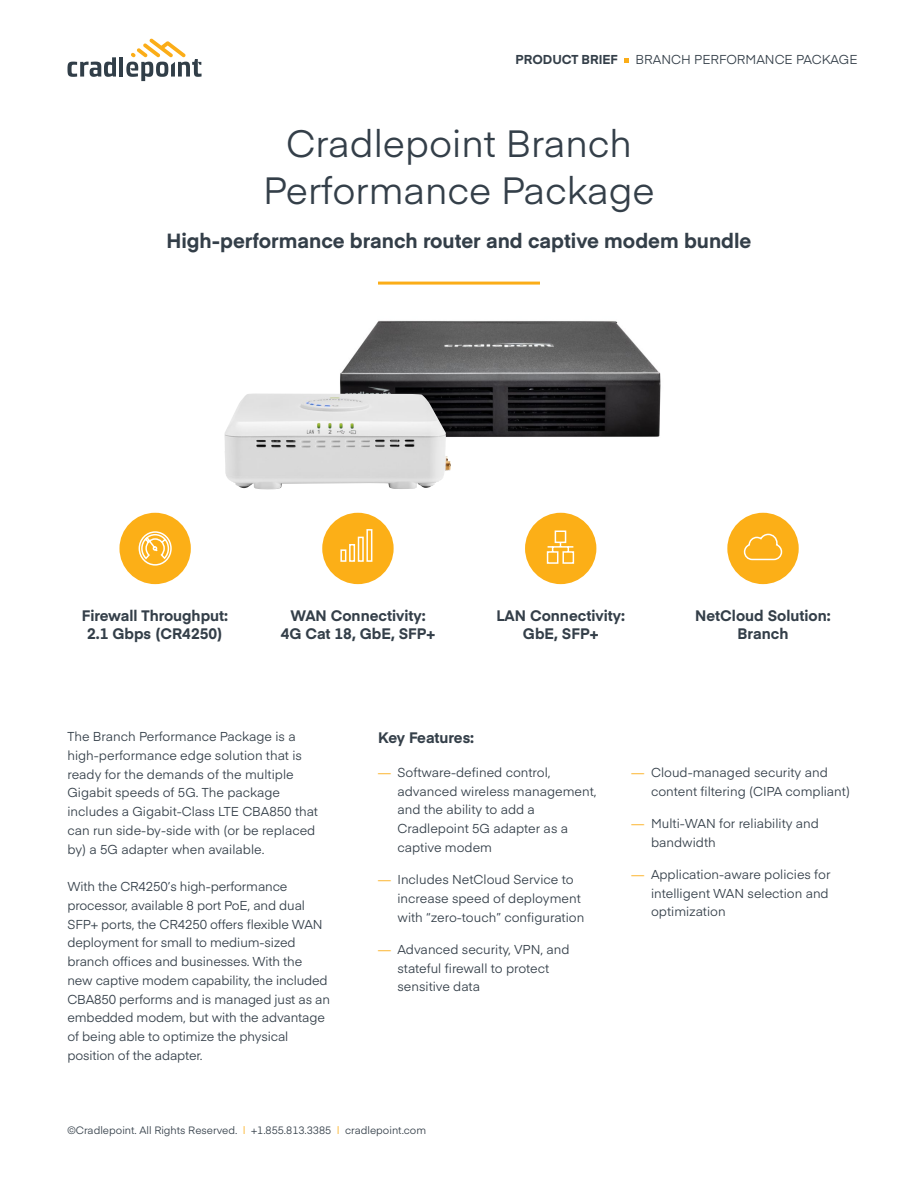
<style>
.page{position:relative;width:918px;height:1188px;background:#fff}
.page>*{position:absolute;margin:0;border:0;box-sizing:border-box;transform-origin:0 0}
.t1{font:37.5px/46.5px "Eina 01";color:#343f49;text-align:center}
.t2{font:700 20.25px "Eina 01";color:#333e48}
.t3{font:700 15px/18px "Eina 01";color:#343f49;text-align:center}
.t4{font:12.75px/18.8px "Eina 01";color:#343f49}
.t5{font:700 12.75px "Eina 01";color:#343f49}
.t6{font:10.5px "Eina 01";color:#343f49}
.s1{color:#fbad18}
</style>
<div class="page">
<svg style="left:625px;top:58px;width:4px;height:4px"></svg>
<svg style="left:68px;top:57px;width:48px;height:20px"></svg>
<hr style="left:119px;top:57px;width:4px;height:20px;background:#313e48">
<svg style="left:126px;top:39px;width:76px;height:42px"></svg>
<hr style="left:378px;top:282px;width:162px;height:3px;background:#fbad18">
<img style="left:340px;top:320px;width:321px;height:117px">
<img style="left:224px;top:394px;width:227px;height:95px">
<div style="left:727px;top:513px;width:72px;height:71px;background:#fcaf17;border-radius:50%"></div>
<div style="left:119px;top:513px;width:72px;height:71px;background:#fcaf17;border-radius:50%"></div>
<svg style="left:138px;top:531px;width:34px;height:35px"></svg>
<div style="left:525px;top:513px;width:71px;height:71px;background:#fcaf17;border-radius:50%"></div>
<svg style="left:743px;top:533px;width:40px;height:28px"></svg>
<div style="left:322px;top:513px;width:72px;height:71px;background:#fcaf17;border-radius:50%"></div>
<div style="left:340px;top:549px;width:6px;height:13px;border:2px solid #fff"></div>
<div style="left:349px;top:544px;width:6px;height:18px;border:2px solid #fff"></div>
<div style="left:358px;top:537px;width:6px;height:25px;border:2px solid #fff"></div>
<div style="left:366px;top:529px;width:6px;height:33px;border:2px solid #fff"></div>
<svg style="left:546px;top:530px;width:29px;height:34px"></svg>
<p class="t5" style="left:516px;top:50px;width:104px">PRODUCT BRIEF</p>
<p class="t4" style="left:636px;top:49px;width:223px">BRANCH PERFORMANCE PACKAGE</p>
<h1 class="t1" style="left:263px;top:118px;width:393px">Cradlepoint Branch<br>Performance Package</h1>
<h2 class="t2" style="left:166px;top:225px;width:587px">High-performance branch router and captive modem bundle</h2>
<p class="t3" style="left:82px;top:606px;width:148px">Firewall Throughput:<br>2.1 Gbps (CR4250)</p>
<p class="t3" style="left:281px;top:606px;width:156px">WAN Connectivity:<br>4G Cat 18, GbE, SFP+</p>
<p class="t3" style="left:496px;top:606px;width:130px">LAN Connectivity:<br>GbE, SFP+</p>
<p class="t3" style="left:695px;top:606px;width:137px">NetCloud Solution:<br>Branch</p>
<p class="t4" style="left:68px;top:726px;width:252px">The Branch Performance Package is a high-performance edge solution that is ready for the demands of the multiple Gigabit speeds of 5G. The package includes a Gigabit-Class LTE CBA850 that can run side-by-side with (or be replaced by) a 5G adapter when available.</p>
<p class="t4" style="left:68px;top:876px;width:264px">With the CR4250’s high-performance processor, available 8 port PoE, and dual SFP+ ports, the CR4250 offers flexible WAN deployment for small to medium-sized branch offices and businesses. With the new captive modem capability, the included CBA850 performs and is managed just as an embedded modem, but with the advantage of being able to optimize the physical position of the adapter.</p>
<p class="t3" style="left:378px;top:728px;width:98px">Key Features:</p>
<p class="t4" style="left:397px;top:762px;width:201px;text-indent:-19px"><span class="s1">—</span> Software-defined control, advanced wireless management, and the ability to add a<br>Cradlepoint 5G adapter as a captive modem</p>
<p class="t4" style="left:397px;top:869px;width:188px;text-indent:-19px"><span class="s1">—</span> Includes NetCloud Service to increase speed of deployment with “zero-touch” configuration</p>
<p class="t4" style="left:397px;top:939px;width:174px;text-indent:-19px"><span class="s1">—</span> Advanced security, VPN, and stateful firewall to protect sensitive data</p>
<p class="t6" style="left:68px;top:1122px;width:360px">©Cradlepoint. All Rights Reserved. <span class="s1">|</span> +1.855.813.3385 <span class="s1">|</span> cradlepoint.com</p>
<p class="t4" style="left:651px;top:762px;width:200px;text-indent:-19px"><span class="s1">—</span> Cloud-managed security and content filtering (CIPA compliant)</p>
<p class="t4" style="left:651px;top:813px;width:169px;text-indent:-19px"><span class="s1">—</span> Multi-WAN for reliability and bandwidth</p>
<p class="t4" style="left:651px;top:864px;width:181px;text-indent:-19px"><span class="s1">—</span> Application-aware policies for intelligent WAN selection and optimization</p>
</div>
